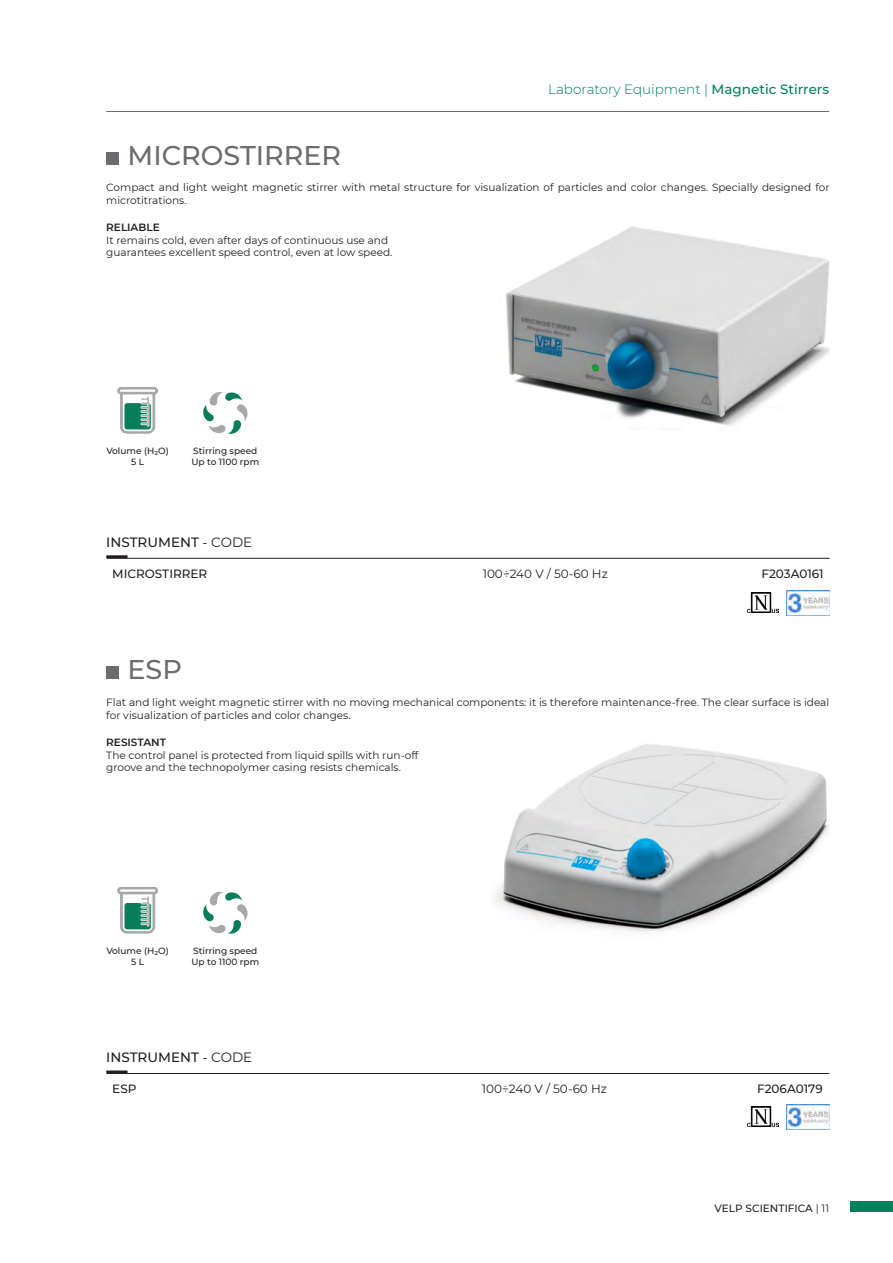
<style>
.page{position:relative;width:893px;height:1263px;background:#fff}
.page>*{position:absolute;margin:0;border:0;box-sizing:border-box;transform-origin:0 0}
.Nome_prodotto{font:500 27px "Montserrat";color:#6c6c6f}
.t1{font:300 13.5px "Montserrat";color:#00815a}
.t2{font:500 13.5px "Montserrat";color:#231f20}
.t3{font:500 12px "Montserrat";color:#231f20}
.t4{font:12px "Montserrat";color:#231f20}
.t5{font:10.5px/12.6px "Montserrat";color:#231f20}
.t6{font:500 10.5px "Montserrat";color:#231f20}
.t7{font:600 10.5px "Montserrat";color:#231f20}
.t8{font:500 9px "Montserrat";color:#231f20}
.s1{font-weight:500}
.s2{font-weight:400}
</style>
<div class="page">
<div style="left:850px;top:1202px;width:43px;height:10px;background:#00815a"></div>
<hr style="left:106px;top:111px;width:723px;height:1px;background:#6c6c6f">
<div style="left:106px;top:152px;width:13px;height:12px;background:#6c6c6f"></div>
<div style="left:106px;top:667px;width:13px;height:12px;background:#6c6c6f"></div>
<hr style="left:107px;top:1073px;width:722px;height:1px;background:#231f20">
<hr style="left:106px;top:1070px;width:22px;height:3px;background:#231f20">
<hr style="left:107px;top:558px;width:723px;height:1px;background:#231f20">
<hr style="left:106px;top:555px;width:22px;height:3px;background:#231f20">
<svg style="left:117px;top:887px;width:41px;height:47px"></svg>
<svg style="left:203px;top:892px;width:45px;height:42px"></svg>
<svg style="left:117px;top:387px;width:41px;height:47px"></svg>
<svg style="left:203px;top:392px;width:45px;height:42px"></svg>
<img style="left:787px;top:1104px;width:42px;height:25px">
<img style="left:747px;top:1107px;width:32px;height:20px">
<img style="left:787px;top:590px;width:42px;height:25px">
<img style="left:747px;top:593px;width:32px;height:20px">
<img style="left:506px;top:226px;width:324px;height:200px">
<img style="left:496px;top:744px;width:333px;height:188px">
<p class="Nome_prodotto" style="left:128px;top:136px;width:215px">MICROSTIRRER</p>
<p class="t1" style="left:548px;top:80px;width:282px">Laboratory Equipment | <span class="s1">Magnetic Stirrers</span></p>
<p class="t5" style="left:106px;top:181px;width:725px">Compact and light weight magnetic stirrer with metal structure for visualization of particles and color changes. Specially designed for microtitrations.</p>
<p class="t7" style="left:106px;top:220px;width:55px">RELIABLE</p>
<p class="t5" style="left:106px;top:233px;width:283px">It remains cold, even after days of continuous use and</p>
<p class="t5" style="left:106px;top:246px;width:288px">guarantees excellent speed control, even at low speed.</p>
<p class="t8" style="left:106px;top:444px;width:64px">Volume (H₂O)</p>
<p class="t8" style="left:131px;top:455px;width:14px">5 L</p>
<p class="t8" style="left:193px;top:444px;width:66px">Stirring speed</p>
<p class="t8" style="left:191px;top:455px;width:69px">Up to 1100 rpm</p>
<p class="t2" style="left:106px;top:533px;width:147px">INSTRUMENT <span class="s2">- CODE</span></p>
<p class="t3" style="left:112px;top:565px;width:96px">MICROSTIRRER</p>
<p class="t4" style="left:483px;top:565px;width:127px">100÷240 V / 50-60 Hz</p>
<p class="t3" style="left:761px;top:565px;width:64px">F203A0161</p>
<p class="Nome_prodotto" style="left:128px;top:651px;width:56px">ESP</p>
<p class="t5" style="left:106px;top:696px;width:724px">Flat and light weight magnetic stirrer with no moving mechanical components: it is therefore maintenance-free. The clear surface is ideal for visualization of particles and color changes.</p>
<p class="t7" style="left:106px;top:735px;width:61px">RESISTANT</p>
<p class="t5" style="left:106px;top:748px;width:314px">The control panel is protected from liquid spills with run-off</p>
<p class="t5" style="left:106px;top:761px;width:296px">groove and the technopolymer casing resists chemicals.</p>
<p class="t8" style="left:106px;top:944px;width:64px">Volume (H₂O)</p>
<p class="t8" style="left:131px;top:955px;width:14px">5 L</p>
<p class="t8" style="left:193px;top:944px;width:66px">Stirring speed</p>
<p class="t8" style="left:191px;top:955px;width:69px">Up to 1100 rpm</p>
<p class="t2" style="left:106px;top:1048px;width:147px">INSTRUMENT <span class="s2">- CODE</span></p>
<p class="t3" style="left:112px;top:1081px;width:26px">ESP</p>
<p class="t4" style="left:482px;top:1081px;width:127px">100÷240 V / 50-60 Hz</p>
<p class="t3" style="left:757px;top:1081px;width:67px">F206A0179</p>
<p class="t6" style="left:715px;top:1201px;width:116px">VELP SCIENTIFICA <span class="s2">| 11</span></p>
</div>
